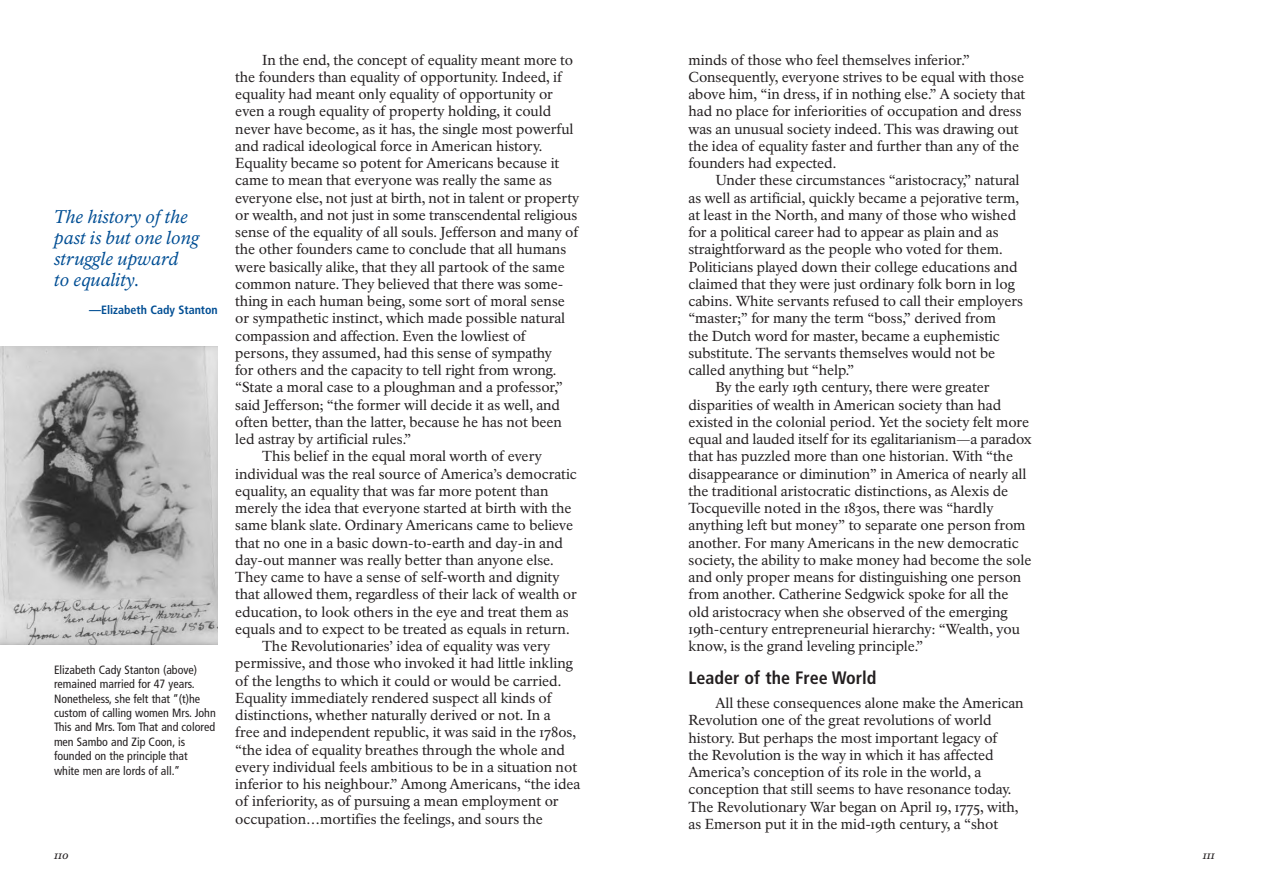
<style>
.page{position:relative;width:1269px;height:891px;background:#fff}
.page>*{position:absolute;margin:0;border:0;box-sizing:border-box;transform-origin:0 0}
.t1{font:italic 18px/21px "NPS Rawlinson";color:#004e94}
.t2{font:700 condensed 18px "Frutiger";color:#231f20}
.t3{font:14.25px/17.2px "NPS Rawlinson";color:#231f20}
.t4{font:condensed 12px/14.4px "Frutiger";color:#231f20}
.t5{font:700 condensed 12px "Frutiger";color:#004e94}
.t6{font:italic 11.25px "NPS Rawlinson Two";color:#231f20}
</style>
<div class="page">
<img style="left:0;top:346px;width:218px;height:299px">
<p class="t1" style="left:54px;top:208px;width:147px">The history of the past is but one long struggle upward<br>to equality.</p>
<p class="t5" style="left:89px;top:305px;width:130px">—Elizabeth Cady Stanton</p>
<p class="t4" style="left:54px;top:663px;width:163px">Elizabeth Cady Stanton (above) remained married for 47 years.<br>Nonetheless, she felt that “(t)he custom of calling women Mrs. John<br>This and Mrs. Tom That and colored men Sambo and Zip Coon, is founded on the principle that white men are lords of all.”</p>
<p class="t3" style="left:235px;top:53px;width:346px;text-indent:27px">In the end, the concept of equality meant more to the founders than equality of opportunity. Indeed, if equality had meant only equality of opportunity or even a rough equality of property holding, it could never have become, as it has, the single most powerful and radical ideological force in American history.<br>Equality became so potent for Americans because it came to mean that everyone was really the same as everyone else, not just at birth, not in talent or property or wealth, and not just in some transcendental religious sense of the equality of all souls. Jefferson and many of the other founders came to conclude that all humans were basically alike, that they all partook of the same common nature. They believed that there was some&shy;thing in each human being, some sort of moral sense or sympathetic instinct, which made possible natural compassion and affection. Even the lowliest of persons, they assumed, had this sense of sympathy<br>for others and the capacity to tell right from wrong. “State a moral case to a ploughman and a professor,” said Jefferson; “the former will decide it as well, and often better, than the latter, because he has not been led astray by artificial rules.”</p>
<p class="t3" style="left:235px;top:449px;width:343px;text-indent:27px">This belief in the equal moral worth of every individual was the real source of America’s democratic equality, an equality that was far more potent than merely the idea that everyone started at birth with the same blank slate. Ordinary Americans came to believe that no one in a basic down-to-earth and day-in and day-out manner was really better than anyone else.<br>They came to have a sense of self-worth and dignity that allowed them, regardless of their lack of wealth or education, to look others in the eye and treat them as equals and to expect to be treated as equals in return.</p>
<p class="t3" style="left:235px;top:639px;width:347px;text-indent:27px">The Revolutionaries’ idea of equality was very permissive, and those who invoked it had little inkling of the lengths to which it could or would be carried.<br>Equality immediately rendered suspect all kinds of distinctions, whether naturally derived or not. In a<br>free and independent republic, it was said in the 1780s, “the idea of equality breathes through the whole and every individual feels ambitious to be in a situation not inferior to his neighbour.” Among Americans, “the idea of inferiority, as of pursuing a mean employment or occupation…mortifies the feelings, and sours the</p>
<p class="t3" style="left:688px;top:53px;width:338px">minds of those who feel themselves inferior.” Consequently, everyone strives to be equal with those above him, “in dress, if in nothing else.” A society that had no place for inferiorities of occupation and dress was an unusual society indeed. This was drawing out the idea of equality faster and further than any of the founders had expected.</p>
<p class="t3" style="left:688px;top:173px;width:336px;text-indent:27px">Under these circumstances “aristocracy,” natural as well as artificial, quickly became a pejorative term, at least in the North, and many of those who wished for a political career had to appear as plain and as straightforward as the people who voted for them.<br>Politicians played down their college educations and claimed that they were just ordinary folk born in log cabins. White servants refused to call their employers “master;” for many the term “boss,” derived from<br>the Dutch word for master, became a euphemistic substitute. The servants themselves would not be called anything but “help.”</p>
<p class="t3" style="left:688px;top:380px;width:345px;text-indent:27px">By the early 19th century, there were greater disparities of wealth in American society than had existed in the colonial period. Yet the society felt more equal and lauded itself for its egalitarianism—a paradox that has puzzled more than one historian. With “the disappearance or diminution” in America of nearly all the traditional aristocratic distinctions, as Alexis de Tocqueville noted in the 1830s, there was “hardly anything left but money” to separate one person from another. For many Americans in the new democratic society, the ability to make money had become the sole and only proper means for distinguishing one person from another. Catherine Sedgwick spoke for all the old aristocracy when she observed of the emerging 19th-century entrepreneurial hierarchy: “Wealth, you know, is the grand leveling principle.”</p>
<h4 class="t2" style="left:688px;top:671px;width:189px">Leader of the Free World</h4>
<p class="t3" style="left:688px;top:696px;width:337px;text-indent:27px">All these consequences alone make the American Revolution one of the great revolutions of world history. But perhaps the most important legacy of<br>the Revolution is the way in which it has affected America’s conception of its role in the world, a conception that still seems to have resonance today.<br>The Revolutionary War began on April 19, 1775, with, as Emerson put it in the mid-19th century, a “shot</p>
<p class="t6" style="left:54px;top:851px;width:16px">110</p>
<p class="t6" style="left:1203px;top:851px;width:14px">111</p>
</div>
